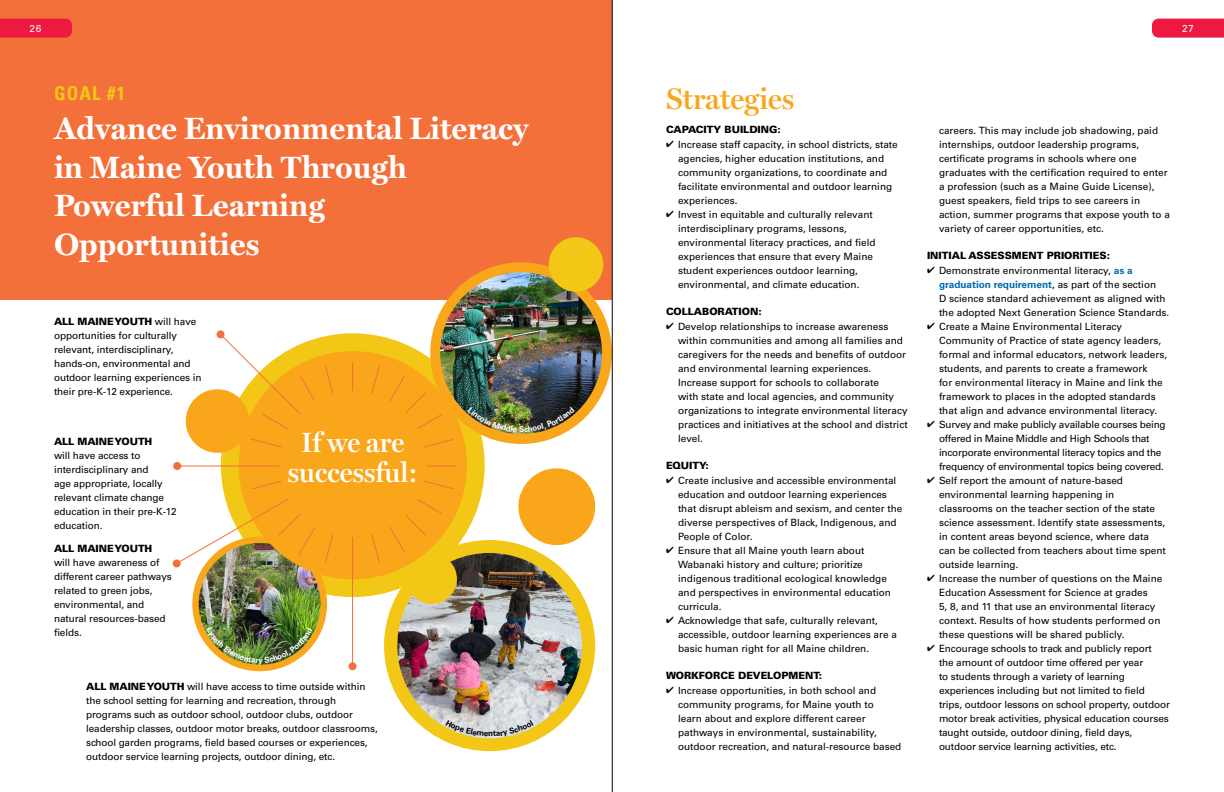
<style>
.page{position:relative;width:1224px;height:792px;background:#fff}
.page>*{position:absolute;margin:0;border:0;box-sizing:border-box;transform-origin:0 0}
.t1{font:700 31px/38.5px "Miller Text";color:#fff}
.t2{font:600 30px "Miller Display";color:#faa61a}
.t3{font:600 28px/30.8px "Miller Display";color:#fff;text-align:center}
.t4{font:700 condensed 19px "Univers LT Pro";color:#f3c716}
.t5{font:10px/14px "Univers LT Pro 55 Roman";color:#000}
.t6{font:10px/14px "Univers LT Pro 55 Roman";letter-spacing:-.02em;color:#000}
.t7{font:900 10px "Univers LT Pro 75";letter-spacing:-.005em;color:#000}
.t8{font:700 10px "Univers LT Pro 65";color:#006aaf}
.t9{font:10px "Univers LT Pro 55 Roman";color:#fff}
.s1{font-family:"Univers LT Pro 55 Roman";font-weight:400}
.s2{font-family:"Univers LT Pro 75";font-weight:900}
.s3{font-family:"Univers LT Pro 65";font-weight:700;color:#006aaf}
.s4{font-family:"Univers LT Pro 55 Roman";font-weight:400;color:#000}
</style>
<div class="page">
<div style="left:0;top:0;width:612px;height:300px;background:#f3703a"></div>
<div style="left:384px;top:540px;width:211px;height:211px;background:#f3c716;border-radius:50%"></div>
<div style="left:221px;top:333px;width:264px;height:264px;background:#f3c716;border-radius:50%"></div>
<img style="left:397px;top:553px;width:185px;height:185px">
<div style="left:518px;top:468px;width:77px;height:77px;background:#faa61a;border-radius:50%"></div>
<div style="left:430px;top:262px;width:182px;height:182px;background:#faa61a;border-radius:50%"></div>
<div style="left:192px;top:537px;width:135px;height:134px;background:#faa61a;border-radius:50%"></div>
<img style="left:440px;top:272px;width:162px;height:162px;border-radius:81px">
<img style="left:199px;top:543px;width:122px;height:122px;border-radius:61px">
<div style="left:549px;top:237px;width:54px;height:55px;background:#f3c716;border-radius:50%"></div>
<div style="left:186px;top:389px;width:63px;height:64px;background:#faa61a;border-radius:50%"></div>
<div style="left:407px;top:554px;width:50px;height:50px;background:#f3c716;border-radius:50%"></div>
<div style="left:239px;top:351px;width:228px;height:228px;background:#faa61a;border-radius:50%"></div>
<svg style="left:352px;top:362px;width:1px;height:29px"></svg>
<hr style="left:352px;top:537px;width:1px;height:129px;background:#f3703a">
<div style="left:349px;top:662px;width:8px;height:8px;background:#f3703a;border-radius:50%"></div>
<svg style="left:371px;top:366px;width:9px;height:28px"></svg>
<svg style="left:371px;top:534px;width:9px;height:28px"></svg>
<svg style="left:325px;top:366px;width:9px;height:28px"></svg>
<svg style="left:325px;top:534px;width:9px;height:28px"></svg>
<svg style="left:216px;top:330px;width:100px;height:100px"></svg>
<img style="left:172px;top:498px;width:143px;height:70px">
<svg style="left:424px;top:439px;width:29px;height:9px"></svg>
<svg style="left:424px;top:480px;width:29px;height:9px"></svg>
<svg style="left:251px;top:438px;width:30px;height:10px"></svg>
<svg style="left:252px;top:480px;width:30px;height:9px"></svg>
<hr style="left:177px;top:466px;width:102px;height:1px;background:#f3703a">
<div style="left:173px;top:462px;width:8px;height:8px;background:#f3703a;border-radius:50%"></div>
<hr style="left:426px;top:466px;width:31px;height:1px;background:#f3703a">
<svg style="left:389px;top:375px;width:55px;height:54px"></svg>
<svg style="left:389px;top:499px;width:55px;height:53px"></svg>
<svg style="left:1152px;top:19px;width:72px;height:19px"></svg>
<svg style="left:0;top:19px;width:72px;height:19px"></svg>
<hr style="left:612px;top:0;width:1px;height:792px;background:#000">
<img style="left:207px;top:627px;width:106px;height:37px">
<img style="left:468px;top:407px;width:107px;height:25px">
<svg style="left:446px;top:720px;width:88px;height:17px"></svg>
<p class="t9" style="left:30px;top:21px;width:13px">26</p>
<p class="t9" style="left:1182px;top:21px;width:13px">27</p>
<h3 class="t4" style="left:54px;top:82px;width:73px">GOAL #1</h3>
<h1 class="t1" style="left:54px;top:108px;width:476px">Advance Environmental Literacy in Maine Youth Through<br>Powerful Learning<br>Opportunities</h1>
<p class="t7" style="left:666px;top:122px;width:116px">CAPACITY BUILDING:</p>
<h2 class="t2" style="left:666px;top:81px;width:130px">Strategies</h2>
<p class="t5" style="left:678px;top:137px;width:221px;text-indent:-12px">✔ Increase staff capacity, in school districts, state agencies, higher education institutions, and community organizations, to coordinate and facilitate environmental and outdoor learning experiences.</p>
<p class="t5" style="left:678px;top:207px;width:199px;text-indent:-12px">✔ Invest in equitable and culturally relevant interdisciplinary programs, lessons, environmental literacy practices, and field experiences that ensure that every Maine student experiences outdoor learning, environmental, and climate education.</p>
<p class="t7" style="left:666px;top:304px;width:97px">COLLABORATION:</p>
<p class="t5" style="left:678px;top:319px;width:231px;text-indent:-12px">✔ Develop relationships to increase awareness within communities and among all families and caregivers for the needs and benefits of outdoor and environmental learning experiences.<br>Increase support for schools to collaborate<br>with state and local agencies, and community organizations to integrate environmental literacy practices and initiatives at the school and district level.</p>
<p class="t7" style="left:666px;top:458px;width:44px">EQUITY:</p>
<p class="t5" style="left:678px;top:473px;width:226px;text-indent:-12px">✔ Create inclusive and accessible environmental education and outdoor learning experiences that disrupt ableism and sexism, and center the diverse perspectives of Black, Indigenous, and People of Color.</p>
<p class="t5" style="left:678px;top:543px;width:215px;text-indent:-12px">✔ Ensure that all Maine youth learn about Wabanaki history and culture; prioritize indigenous traditional ecological knowledge and perspectives in environmental education curricula.</p>
<p class="t5" style="left:678px;top:613px;width:220px;text-indent:-12px">✔ Acknowledge that safe, culturally relevant, accessible, outdoor learning experiences are a basic human right for all Maine children.</p>
<p class="t7" style="left:666px;top:668px;width:158px">WORKFORCE DEVELOPMENT:</p>
<p class="t5" style="left:678px;top:683px;width:225px;text-indent:-12px">✔ Increase opportunities, in both school and community programs, for Maine youth to<br>learn about and explore different career pathways in environmental, sustainability, outdoor recreation, and natural-resource based</p>
<p class="t7" style="left:54px;top:314px;width:144px">ALL MAINE YOUTH <span class="s1">will have</span></p>
<p class="t5" style="left:54px;top:328px;width:149px">opportunities for culturally relevant, interdisciplinary, hands-on, environmental and outdoor learning experiences in their pre-K-12 experience.</p>
<h3 class="t3" style="left:288px;top:426px;width:131px">If we are successful:</h3>
<p class="t7" style="left:54px;top:434px;width:100px">ALL MAINE YOUTH</p>
<p class="t5" style="left:54px;top:448px;width:124px">will have access to interdisciplinary and<br>age appropriate, locally relevant climate change education in their pre-K-12 education.</p>
<p class="t7" style="left:54px;top:542px;width:100px">ALL MAINE YOUTH</p>
<p class="t5" style="left:54px;top:555px;width:119px">will have awareness of different career pathways related to green jobs, environmental, and natural resources-based fields.</p>
<p class="t5" style="left:86px;top:679px;width:293px"><span class="s2">ALL MAINE YOUTH</span> will have access to time outside within the school setting for learning and recreation, through programs such as outdoor school, outdoor clubs, outdoor leadership classes, outdoor motor breaks, outdoor classrooms, school garden programs, field based courses or experiences, outdoor service learning projects, outdoor dining, etc.</p>
<p class="t5" style="left:939px;top:123px;width:232px">careers. This may include job shadowing, paid internships, outdoor leadership programs, certificate programs in schools where one graduates with the certification required to enter a profession (such as a Maine Guide License), guest speakers, field trips to see careers in action, summer programs that expose youth to a variety of career opportunities, etc.</p>
<p class="t7" style="left:927px;top:248px;width:185px">INITIAL ASSESSMENT PRIORITIES:</p>
<p class="t5" style="left:927px;top:263px;width:207px">✔ Demonstrate environmental literacy, <span class="s3">as a</span></p>
<p class="t8" style="left:939px;top:277px;width:219px">graduation requirement<span class="s4">, as part of the section</span></p>
<p class="t5" style="left:939px;top:291px;width:232px">D science standard achievement as aligned with the adopted Next Generation Science Standards.</p>
<p class="t5" style="left:939px;top:319px;width:230px;text-indent:-12px">✔ Create a Maine Environmental Literacy Community of Practice of state agency leaders, formal and informal educators, network leaders, students, and parents to create a framework<br>for environmental literacy in Maine and link the framework to places in the adopted standards that align and advance environmental literacy.</p>
<p class="t6" style="left:939px;top:417px;width:228px;text-indent:-12px">✔ Survey and make publicly available courses being offered in Maine Middle and High Schools that incorporate environmental literacy topics and the frequency of environmental topics being covered.</p>
<p class="t5" style="left:939px;top:473px;width:228px;text-indent:-12px">✔ Self report the amount of nature-based environmental learning happening in classrooms on the teacher section of the state science assessment. Identify state assessments, in content areas beyond science, where data can be collected from teachers about time spent outside learning.</p>
<p class="t5" style="left:939px;top:571px;width:225px;text-indent:-12px">✔ Increase the number of questions on the Maine Education Assessment for Science at grades<br>5, 8, and 11 that use an environmental literacy context. Results of how students performed on these questions will be shared publicly.</p>
<p class="t5" style="left:939px;top:641px;width:232px;text-indent:-12px">✔ Encourage schools to track and publicly report<br>the amount of outdoor time offered per year<br>to students through a variety of learning experiences including but not limited to field trips, outdoor lessons on school property, outdoor motor break activities, physical education courses taught outside, outdoor dining, field days, outdoor service learning activities, etc.</p>
</div>
